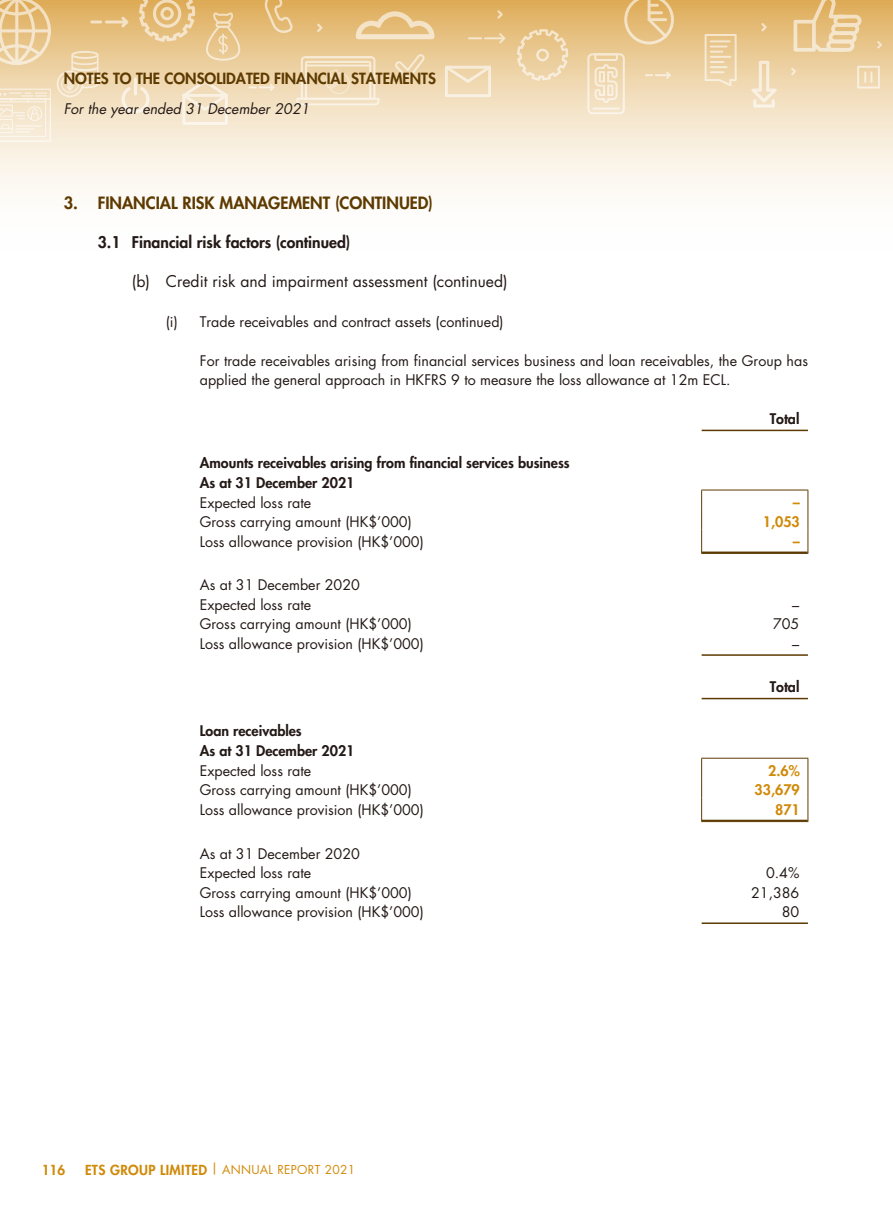
<style>
.page{position:relative;width:893px;height:1212px;background:#fff}
.page>*{position:absolute;margin:0;border:0;box-sizing:border-box;transform-origin:0 0}
.t1{font:800 16.5px "Futura Std";color:#5d3a00}
.t2{font:15.75px "Futura Std";color:#231916}
.t3{font:800 15.75px "Futura Std";color:#231916}
.t4{font:800 15px "Futura Std";color:#5d3a00}
.t5{font:14.25px/19.5px "Futura Std";color:#231916}
.t6{font:800 14.25px/20px "Futura Std";color:#231916}
.t7{font:italic 14.25px "Futura Std";color:#231916}
.t8{font:800 14.25px "Futura Std";color:#d08a09}
.t9{font:800 13.5px "Futura Std";color:#d08a09}
.t10{font:12px "Futura Std";letter-spacing:.025em;color:#d08a09}
.s1{font-weight:800;font-size:13.5px}
.s2{font-weight:500}
</style>
<div class="page">
<svg style="left:0;top:0;width:893px;height:192px"></svg>
<svg style="left:249px;top:84px;width:25px;height:7px"></svg>
<svg style="left:857px;top:66px;width:23px;height:23px"></svg>
<svg style="left:624px;top:0;width:50px;height:44px"></svg>
<hr style="left:648px;top:11px;width:15px;height:3px;background:#fff">
<hr style="left:648px;top:18px;width:19px;height:3px;background:#fff">
<svg style="left:445px;top:66px;width:46px;height:31px"></svg>
<svg style="left:0;top:0;width:51px;height:65px"></svg>
<svg style="left:204px;top:12px;width:38px;height:49px"></svg>
<hr style="left:222px;top:34px;width:2px;height:20px;background:#fff">
<svg style="left:587px;top:53px;width:38px;height:61px"></svg>
<hr style="left:593px;top:108px;width:27px;height:2px;background:#fff">
<svg style="left:296px;top:56px;width:84px;height:49px"></svg>
<svg style="left:497px;top:10px;width:6px;height:9px"></svg>
<svg style="left:356px;top:11px;width:78px;height:28px"></svg>
<svg style="left:793px;top:0;width:68px;height:52px"></svg>
<svg style="left:517px;top:29px;width:51px;height:52px"></svg>
<svg style="left:57px;top:51px;width:42px;height:46px"></svg>
<svg style="left:761px;top:23px;width:6px;height:8px"></svg>
<hr style="left:484px;top:37px;width:20px;height:2px;background:#fff">
<svg style="left:468px;top:37px;width:14px;height:2px"></svg>
<svg style="left:499px;top:33px;width:6px;height:10px"></svg>
<svg style="left:121px;top:87px;width:29px;height:26px"></svg>
<hr style="left:134px;top:77px;width:3px;height:18px;background:#fff;border-radius:2px">
<svg style="left:0;top:89px;width:51px;height:53px"></svg>
<svg style="left:877px;top:41px;width:5px;height:8px"></svg>
<svg style="left:645px;top:71px;width:26px;height:8px"></svg>
<svg style="left:139px;top:0;width:56px;height:42px"></svg>
<svg style="left:751px;top:61px;width:26px;height:47px"></svg>
<svg style="left:395px;top:54px;width:30px;height:24px"></svg>
<svg style="left:791px;top:68px;width:5px;height:7px"></svg>
<svg style="left:317px;top:24px;width:5px;height:8px"></svg>
<hr style="left:105px;top:21px;width:23px;height:3px;background:#fff">
<svg style="left:90px;top:21px;width:12px;height:3px"></svg>
<svg style="left:121px;top:17px;width:7px;height:10px"></svg>
<svg style="left:264px;top:0;width:29px;height:33px"></svg>
<svg style="left:705px;top:34px;width:32px;height:52px"></svg>
<svg style="left:182px;top:80px;width:46px;height:45px"></svg>
<hr style="left:701px;top:490px;width:107px;height:1px;background:#5d3a00">
<svg style="left:701px;top:490px;width:1px;height:63px"></svg>
<svg style="left:807px;top:490px;width:1px;height:63px"></svg>
<hr style="left:701px;top:553px;width:107px;height:1px;background:#5d3a00">
<hr style="left:702px;top:430px;width:106px;height:1px;background:#5d3a00">
<hr style="left:702px;top:551px;width:105px;height:2px;background:#5d3a00">
<hr style="left:702px;top:654px;width:106px;height:2px;background:#5d3a00">
<hr style="left:701px;top:758px;width:107px;height:1px;background:#5d3a00">
<svg style="left:701px;top:758px;width:1px;height:63px"></svg>
<svg style="left:807px;top:758px;width:1px;height:63px"></svg>
<hr style="left:701px;top:821px;width:107px;height:1px;background:#5d3a00">
<hr style="left:702px;top:698px;width:106px;height:1px;background:#5d3a00">
<hr style="left:702px;top:820px;width:105px;height:1px;background:#5d3a00">
<hr style="left:702px;top:922px;width:106px;height:2px;background:#5d3a00">
<p class="t4" style="left:64px;top:69px;width:374px">NOTES TO THE CONSOLIDATED FINANCIAL STATEMENTS</p>
<p class="t7" style="left:64px;top:100px;width:247px">For the year ended 31 December 2021</p>
<p class="t1" style="left:64px;top:193px;width:371px">3. FINANCIAL RISK MANAGEMENT (CONTINUED)</p>
<p class="t3" style="left:98px;top:233px;width:254px">3.1 Financial risk factors (continued)</p>
<p class="t2" style="left:132px;top:272px;width:377px">(b) Credit risk and impairment assessment (continued)</p>
<p class="t5" style="left:166px;top:312px;width:339px">(i) Trade receivables and contract assets (continued)</p>
<p class="t5" style="left:200px;top:351px;width:610px">For trade receivables arising from financial services business and loan receivables, the Group has applied the general approach in HKFRS 9 to measure the loss allowance at 12m ECL.</p>
<p class="t6" style="left:770px;top:409px;width:31px">Total</p>
<p class="t6" style="left:200px;top:452px;width:371px">Amounts receivables arising from financial services business<br>As at 31 December 2021</p>
<p class="t5" style="left:200px;top:493px;width:113px">Expected loss rate</p>
<p class="t8" style="left:793px;top:493px;width:9px">–</p>
<p class="t5" style="left:200px;top:512px;width:213px">Gross carrying amount (HK$’000)</p>
<p class="t8" style="left:763px;top:513px;width:39px">1,053</p>
<p class="t5" style="left:200px;top:532px;width:225px">Loss allowance provision (HK$’000)</p>
<p class="t8" style="left:793px;top:532px;width:9px">–</p>
<p class="t5" style="left:200px;top:575px;width:162px">As at 31 December 2020<br>Expected loss rate</p>
<p class="t5" style="left:792px;top:595px;width:9px">–</p>
<p class="t5" style="left:200px;top:614px;width:213px">Gross carrying amount (HK$’000)</p>
<p class="t5" style="left:773px;top:614px;width:28px">705</p>
<p class="t5" style="left:200px;top:634px;width:225px">Loss allowance provision (HK$’000)</p>
<p class="t5" style="left:792px;top:634px;width:9px">–</p>
<p class="t6" style="left:770px;top:677px;width:31px">Total</p>
<p class="t6" style="left:200px;top:721px;width:156px">Loan receivables<br>As at 31 December 2021</p>
<p class="t5" style="left:200px;top:761px;width:113px">Expected loss rate</p>
<p class="t8" style="left:768px;top:761px;width:33px">2.6%</p>
<p class="t5" style="left:200px;top:780px;width:213px">Gross carrying amount (HK$’000)</p>
<p class="t8" style="left:754px;top:781px;width:47px">33,679</p>
<p class="t5" style="left:200px;top:800px;width:225px">Loss allowance provision (HK$’000)</p>
<p class="t8" style="left:775px;top:800px;width:26px">871</p>
<p class="t5" style="left:200px;top:844px;width:162px">As at 31 December 2020<br>Expected loss rate</p>
<p class="t5" style="left:766px;top:863px;width:35px">0.4%</p>
<p class="t5" style="left:200px;top:883px;width:213px">Gross carrying amount (HK$’000)</p>
<p class="t5" style="left:751px;top:883px;width:50px">21,386</p>
<p class="t5" style="left:200px;top:902px;width:225px">Loss allowance provision (HK$’000)</p>
<p class="t5" style="left:782px;top:902px;width:19px">80</p>
<p class="t9" style="left:42px;top:1162px;width:25px">116</p>
<p class="t10" style="left:85px;top:1161px;width:272px"><span class="s1">ETS GROUP LIMITED</span> <span class="s2">|</span> ANNUAL REPORT 2021</p>
</div>
